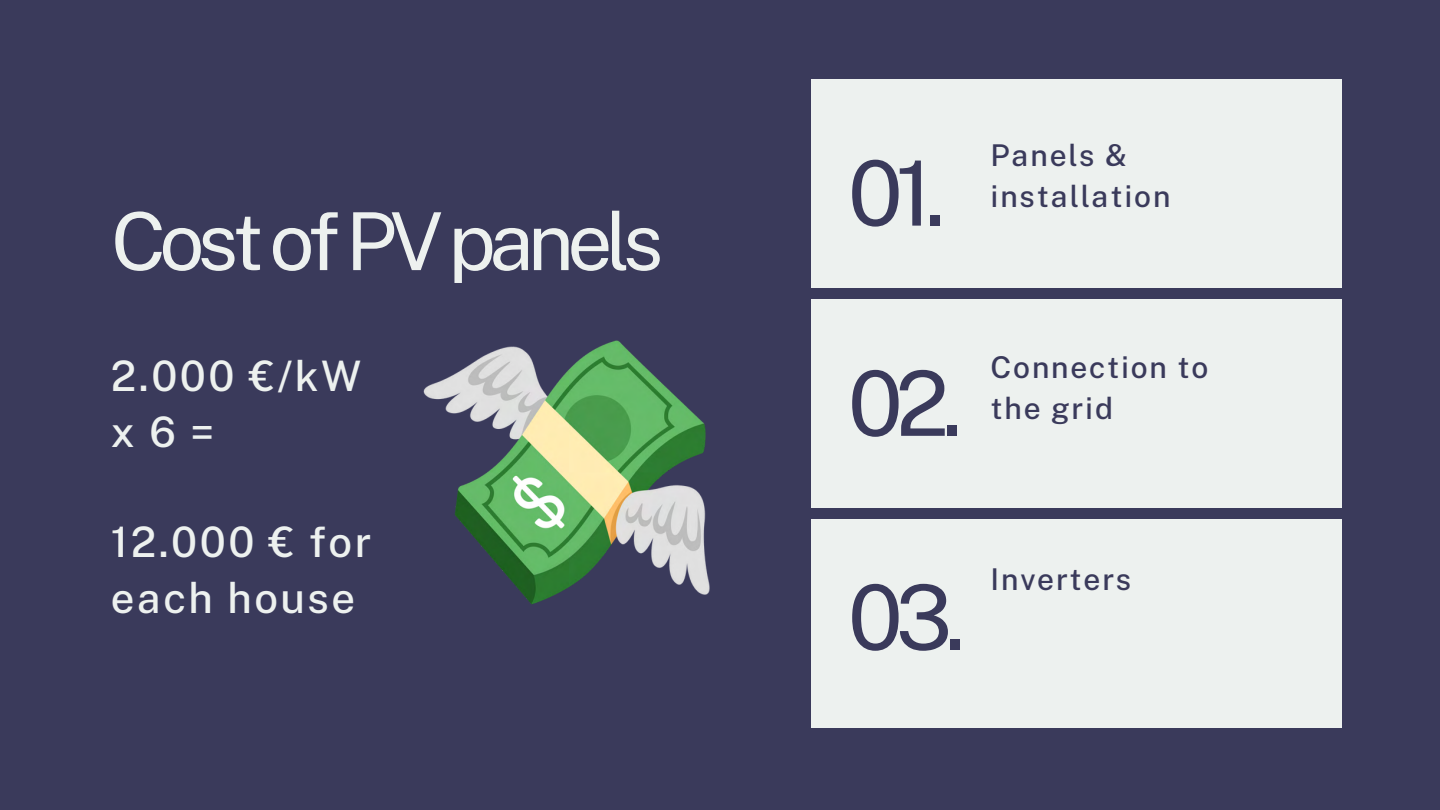
<style>
.page{position:relative;width:1440px;height:810px;background:#3a3a5b}
.page>*{position:absolute;margin:0;border:0;box-sizing:border-box;transform-origin:0 0}
.t1{font:90px "Public Sans";color:#3a3a5b}
.t2{font:80px "Public Sans";letter-spacing:-.08em;color:#edf1ef}
.t3{font:500 42px/56.2px "Public Sans";letter-spacing:.06em;color:#edf1ef}
.t4{font:500 30px/40.5px "Public Sans";letter-spacing:.06em;color:#3a3a5b}
</style>
<div class="page">
<div style="left:811px;top:79px;width:530px;height:209px;background:#edf1ef"></div>
<div style="left:811px;top:299px;width:530px;height:208px;background:#edf1ef"></div>
<div style="left:811px;top:519px;width:530px;height:208px;background:#edf1ef"></div>
<img style="left:423px;top:340px;width:287px;height:265px">
<p class="t2" style="left:111px;top:194px;width:554px">Cost of PV panels</p>
<p class="t3" style="left:111px;top:348px;width:252px">2.000 €/kW x 6 =</p>
<h3 class="t3" style="left:111px;top:513px;width:262px">12.000 € for each house</h3>
<h3 class="t1" style="left:848px;top:140px;width:99px">01.</h3>
<h1 class="t4" style="left:991px;top:135px;width:181px">Panels &amp; installation</h1>
<h1 class="t1" style="left:848px;top:350px;width:116px">02.</h1>
<p class="t4" style="left:991px;top:347px;width:219px">Connection to</p>
<p class="t4" style="left:991px;top:388px;width:124px">the grid</p>
<p class="t1" style="left:848px;top:564px;width:119px">03.</p>
<h1 class="t4" style="left:991px;top:559px;width:142px">Inverters</h1>
</div>
